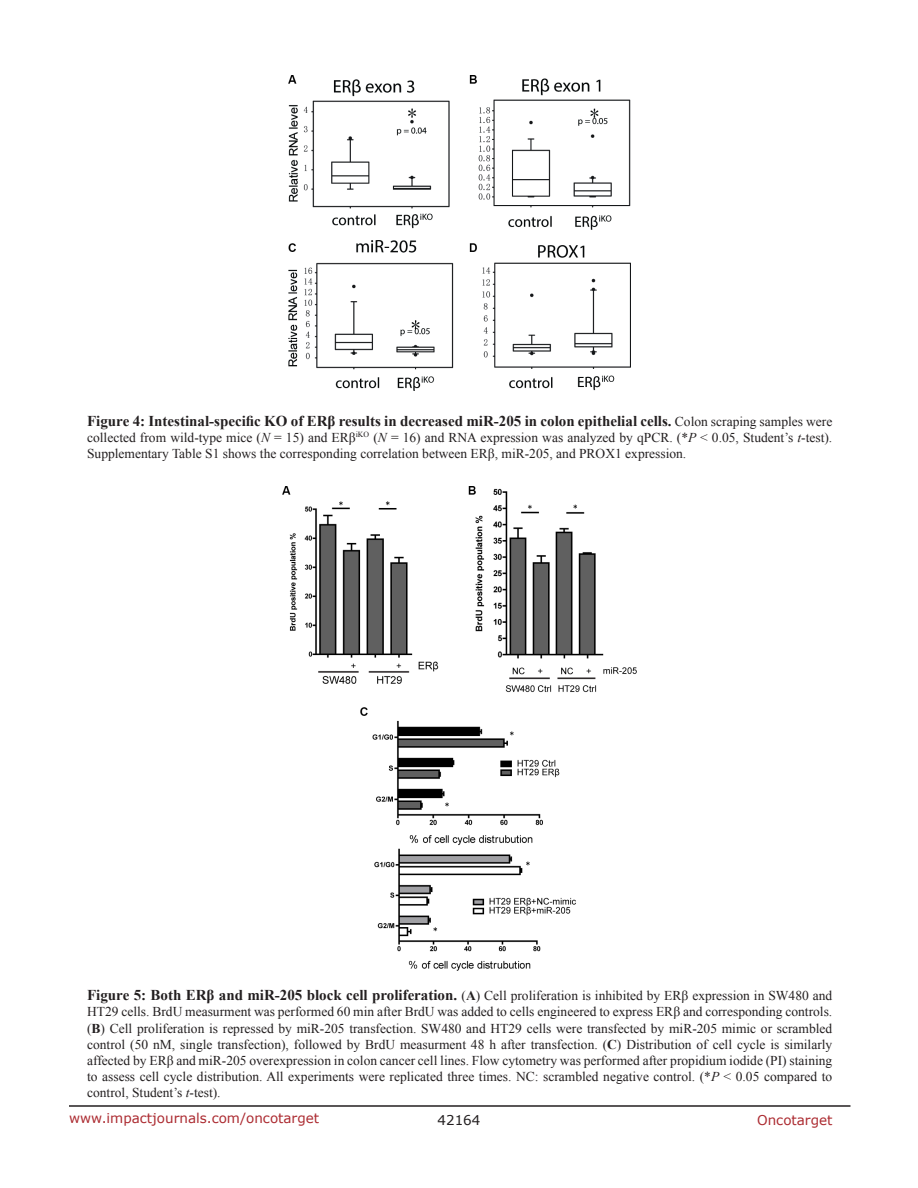
<style>
.page{position:relative;width:918px;height:1188px;background:#fff}
.page>*{position:absolute;margin:0;border:0;box-sizing:border-box;transform-origin:0 0}
.FigureText{font:700 15px "Times New Roman";color:#231f20}
.FigureText-2{font:13.5px/16.2px "Times New Roman";color:#231f20}
.t1{font:13.5px "Verdana";color:#ac2b31}
.t2{font:13.5px "Verdana";color:#231f20}
.s1{font-weight:400;font-size:13.5px}
.s2{font-style:italic}
.s3{font-weight:700;font-size:15px}
.s4{font-weight:700}
</style>
<div class="page">
<hr style="left:69px;top:1105px;width:781px;height:2px;background:#231f20">
<img style="left:289px;top:76px;width:341px;height:315px">
<img style="left:283px;top:486px;width:354px;height:485px">
<p class="FigureText" style="left:87px;top:410px;width:747px">Figure 4: Intestinal-specific KO of ERβ results in decreased miR-205 in colon epithelial cells. <span class="s1">Colon scraping samples were</span></p>
<p class="FigureText-2" style="left:87px;top:429px;width:747px">collected from wild-type mice (<span class="s2">N</span> = 15) and ERβ<sup>iKO</sup> (<span class="s2">N</span> = 16) and RNA expression was analyzed by qPCR. (*<span class="s2">P</span> &lt; 0.05, Student’s <span class="s2">t</span>-test).<br>Supplementary Table S1 shows the corresponding correlation between ERβ, miR-205, and PROX1 expression.</p>
<p class="FigureText-2" style="left:87px;top:987px;width:747px;text-align:justify"><span class="s3">Figure 5: Both ERβ and miR-205 block cell proliferation.</span> (<span class="s4">A</span>) Cell proliferation is inhibited by ERβ expression in SW480 and HT29 cells. BrdU measurment was performed 60 min after BrdU was added to cells engineered to express ERβ and corresponding controls. (<span class="s4">B</span>) Cell proliferation is repressed by miR-205 transfection. SW480 and HT29 cells were transfected by miR-205 mimic or scrambled control (50 nM, single transfection), followed by BrdU measurment 48 h after transfection. (<span class="s4">C</span>) Distribution of cell cycle is similarly affected by ERβ and miR-205 overexpression in colon cancer cell lines. Flow cytometry was performed after propidium iodide (PI) staining to assess cell cycle distribution. All experiments were replicated three times. NC: scrambled negative control. (*<span class="s2">P</span> &lt; 0.05 compared to control, Student’s <span class="s2">t</span>-test).</p>
<p class="t1" style="left:69px;top:1109px;width:252px">www.impactjournals.com/oncotarget</p>
<p class="t2" style="left:438px;top:1111px;width:44px">42164</p>
<p class="t1" style="left:757px;top:1111px;width:77px">Oncotarget</p>
</div>
